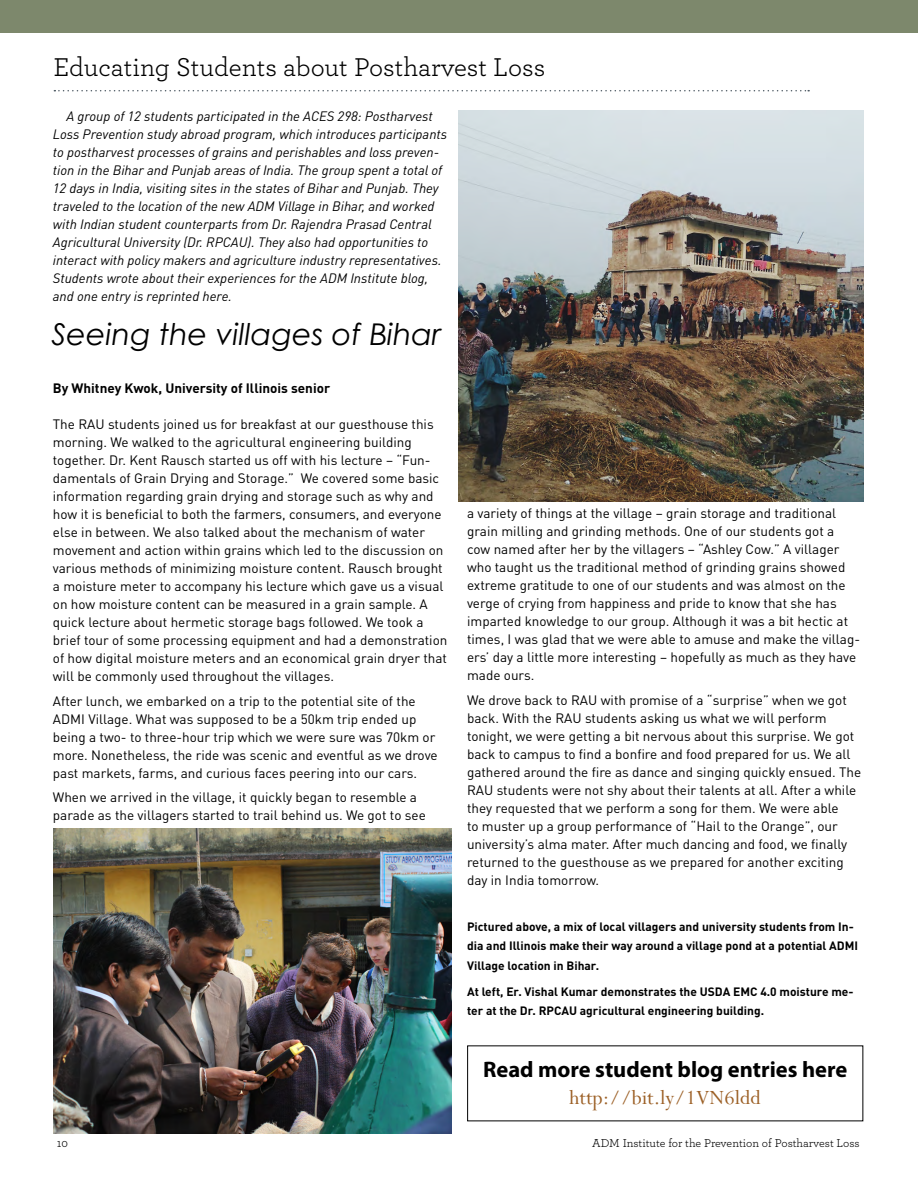
<style>
.page{position:relative;width:918px;height:1188px;background:#fff}
.page>*{position:absolute;margin:0;border:0;box-sizing:border-box;transform-origin:0 0}
.t1{font:italic 30px "Century Gothic";color:#000}
.t2{font:27px "Archer";color:#000}
.t3{font:700 22.5px "Myriad Pro";color:#000}
.t4{font:22.5px "Perpetua";color:#9c6026}
.t5{font:13.5px/18px "DIN Pro";color:#000}
.t6{font:italic 13.5px/18px "DIN Pro";color:#000}
.t7{font:700 13.5px "DIN Pro";color:#000}
.t8{font:700 12px/19.5px "DIN Pro";color:#000}
.t9{font:12px "Archer";color:#000}
</style>
<div class="page">
<div style="left:0;top:0;width:918px;height:32px;background:#7d886c"></div>
<img style="left:459px;top:111px;width:405px;height:390px">
<img style="left:54px;top:828px;width:397px;height:306px">
<svg style="left:54px;top:90px;width:755px;height:1px"></svg>
<h2 class="t2" style="left:54px;top:48px;width:493px">Educating Students about Postharvest Loss</h2>
<p class="t6" style="left:53px;top:106px;width:396px;text-indent:14px">A group of 12 students participated in the ACES 298: Postharvest Loss Prevention study abroad program, which introduces participants to postharvest processes of grains and perishables and loss preven&shy;tion in the Bihar and Punjab areas of India. The group spent a total of 12 days in India, visiting sites in the states of Bihar and Punjab. They traveled to the location of the new ADM Village in Bihar, and worked with Indian student counterparts from Dr. Rajendra Prasad Central Agricultural University (Dr. RPCAU). They also had opportunities to interact with policy makers and agriculture industry representatives.<br>Students wrote about their experiences for the ADM Institute blog, and one entry is reprinted here.</p>
<h1 class="t1" style="left:51px;top:313px;width:392px">Seeing the villages of Bihar</h1>
<p class="t7" style="left:53px;top:379px;width:279px">By Whitney Kwok, University of Illinois senior</p>
<p class="t5" style="left:53px;top:415px;width:396px">The RAU students joined us for breakfast at our guesthouse this morning. We walked to the agricultural engineering building together. Dr. Kent Rausch started us off with his lecture – “Fun&shy;damentals of Grain Drying and Storage.” We covered some basic information regarding grain drying and storage such as why and how it is beneficial to both the farmers, consumers, and everyone else in between. We also talked about the mechanism of water movement and action within grains which led to the discussion on various methods of minimizing moisture content. Rausch brought a moisture meter to accompany his lecture which gave us a visual on how moisture content can be measured in a grain sample. A quick lecture about hermetic storage bags followed. We took a brief tour of some processing equipment and had a demonstration of how digital moisture meters and an economical grain dryer that will be commonly used throughout the villages.</p>
<p class="t5" style="left:53px;top:691px;width:386px">After lunch, we embarked on a trip to the potential site of the ADMI Village. What was supposed to be a 50km trip ended up being a two- to three-hour trip which we were sure was 70km or more. Nonetheless, the ride was scenic and eventful as we drove past markets, farms, and curious faces peering into our cars.</p>
<p class="t5" style="left:53px;top:788px;width:374px">When we arrived in the village, it quickly began to resemble a parade as the villagers started to trail behind us. We got to see</p>
<p class="t5" style="left:467px;top:504px;width:395px">a variety of things at the village – grain storage and traditional grain milling and grinding methods. One of our students got a cow named after her by the villagers – “Ashley Cow.” A villager who taught us the traditional method of grinding grains showed extreme gratitude to one of our students and was almost on the verge of crying from happiness and pride to know that she has imparted knowledge to our group. Although it was a bit hectic at times, I was glad that we were able to amuse and make the villag&shy;ers’ day a little more interesting – hopefully as much as they have made ours.</p>
<p class="t5" style="left:467px;top:690px;width:396px">We drove back to RAU with promise of a “surprise” when we got back. With the RAU students asking us what we will perform tonight, we were getting a bit nervous about this surprise. We got back to campus to find a bonfire and food prepared for us. We all gathered around the fire as dance and singing quickly ensued. The RAU students were not shy about their talents at all. After a while they requested that we perform a song for them. We were able<br>to muster up a group performance of “Hail to the Orange”, our university’s alma mater. After much dancing and food, we finally returned to the guesthouse as we prepared for another exciting day in India tomorrow.</p>
<p class="t8" style="left:467px;top:916px;width:393px">Pictured above, a mix of local villagers and university students from In&shy;dia and Illinois make their way around a village pond at a potential ADMI<br>Village location in Bihar.</p>
<p class="t8" style="left:467px;top:981px;width:388px">At left, Er. Vishal Kumar demonstrates the USDA EMC 4.0 moisture me&shy;ter at the Dr. RPCAU agricultural engineering building.</p>
<h3 class="t3" style="left:483px;top:1054px;width:366px">Read more student blog entries here</h3>
<h3 class="t4" style="left:570px;top:1083px;width:193px">http://bit.ly/1VN6ldd</h3>
<p class="t9" style="left:57px;top:1134px;width:13px">10</p>
<p class="t9" style="left:592px;top:1134px;width:269px">ADM Institute for the Prevention of Postharvest Loss</p>
</div>
